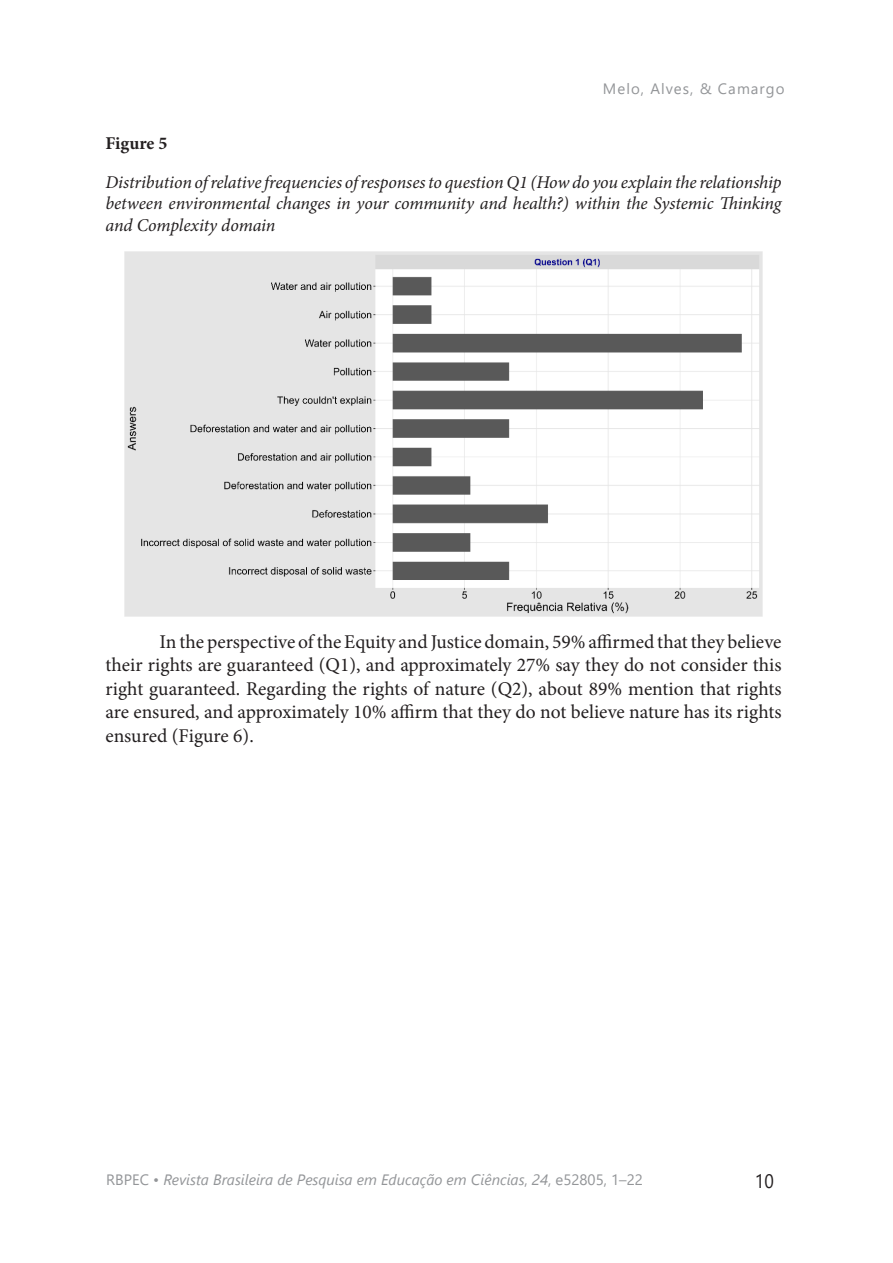
<style>
.page{position:relative;width:893px;height:1263px;background:#fff}
.page>*{position:absolute;margin:0;border:0;box-sizing:border-box;transform-origin:0 0}
.t1{font:19.5px/23.4px "Minion Pro";color:#231f20;text-align:justify}
.t2{font:19.5px "Segoe UI";color:#231f20;scale:.9 1}
.Título_tabelas_e_quadros{font:italic 18px/21.6px "Minion Pro";letter-spacing:-.01em;color:#231f20;text-align:justify}
.Número_de_tabelas_e_quadros{font:700 18px "Minion Pro";color:#231f20}
.t3{font:italic 15px "Segoe UI";color:#939598}
.t4{font:15px "Segoe UI";letter-spacing:.07em;color:#939598}
.s1{font-style:normal}
</style>
<div class="page">
<img style="left:125px;top:252px;width:637px;height:364px">
<p class="t4" style="left:603px;top:74px;width:183px">Melo, Alves, &amp; Camargo</p>
<p class="Número_de_tabelas_e_quadros" style="left:105px;top:131px;width:63px">Figure 5</p>
<p class="Título_tabelas_e_quadros" style="left:105px;top:171px;width:678px">Distribution of relative frequencies of responses to question Q1 (How do you explain the relationship between environmental changes in your community and health?) within the Systemic Thinking and Complexity domain</p>
<p class="t1" style="left:105px;top:630px;width:678px;text-indent:54px">In the perspective of the Equity and Justice domain, 59% affirmed that they believe their rights are guaranteed (Q1), and approximately 27% say they do not consider this right guaranteed. Regarding the rights of nature (Q2), about 89% mention that rights are ensured, and approximately 10% affirm that they do not believe nature has its rights ensured (Figure 6).</p>
<p class="t3" style="left:106px;top:1165px;width:538px"><span class="s1">RBPEC •</span> Revista Brasileira de Pesquisa em Educação em Ciências<span class="s1">,</span> 24<span class="s1">, e52805, 1–22</span></p>
<p class="t2" style="left:755px;top:1162px;width:23px">10</p>
</div>
